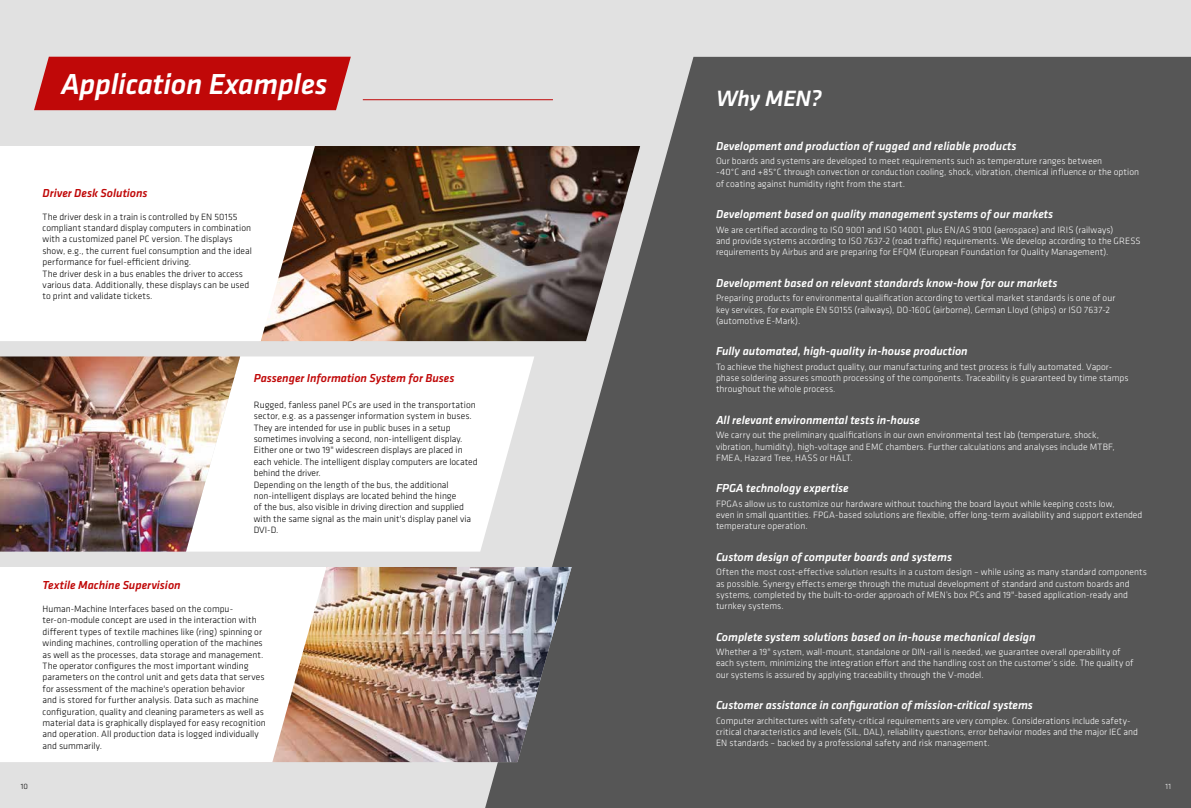
<style>
.page{position:relative;width:1191px;height:808px;background:#e1e1e1}
.page>*{position:absolute;margin:0;border:0;box-sizing:border-box;transform-origin:0 0}
.t1{font:italic 500 30px "Klavika Basic";letter-spacing:-.01em;color:#fff}
.t2{font:italic 500 23px "Klavika Basic";letter-spacing:-.01em;color:#fff}
.t3{font:italic 500 12px "Klavika Basic";color:#fff}
.t4{font:italic 500 12px "Klavika Basic";color:#c00808}
.t5{font:300 9.5px/11.4px "Klavika Basic";letter-spacing:.005em;color:#fff}
.t6{font:300 9.5px/11.4px "Klavika Basic";color:#000}
.t7{font:300 8px "Klavika Basic";color:#000}
.t8{font:300 8px "Klavika Basic";color:#fff}
</style>
<div class="page">
<div style="left:485px;top:57px;width:706px;height:751px;background:#565656"></div>
<svg style="left:240px;top:356px;width:294px;height:196px;background:#fcfcfc"></svg>
<img style="left:0;top:356px;width:240px;height:196px">
<hr style="left:363px;top:99px;width:190px;height:1px;background:#c00808">
<div style="left:34px;top:57px;width:317px;height:53px;background:#c00808"></div>
<img style="left:315px;top:146px;width:325px;height:195px">
<div style="left:0;top:146px;width:315px;height:195px;background:#fff"></div>
<img style="left:326px;top:567px;width:245px;height:195px">
<svg style="left:0;top:567px;width:326px;height:195px;background:#faf6f3"></svg>
<h1 class="t1" style="left:61px;top:64px;width:268px">Application Examples</h1>
<p class="t4" style="left:43px;top:185px;width:106px">Driver Desk Solutions</p>
<p class="t6" style="left:43px;top:211px;width:211px">The driver desk in a train is controlled by EN 50155 compliant standard display computers in combination with a customized panel PC version. The displays show, e.g., the current fuel consumption and the ideal performance for fuel-efficient driving.<br>The driver desk in a bus enables the driver to access various data. Additionally, these displays can be used to print and validate tickets.</p>
<p class="t4" style="left:254px;top:370px;width:202px">Passenger Information System for Buses</p>
<p class="t6" style="left:254px;top:399px;width:225px">Rugged, fanless panel PCs are used in the transportation sector, e.g. as a passenger information system in buses.<br>They are intended for use in public buses in a setup sometimes involving a second, non-intelligent display.<br>Either one or two 19" widescreen displays are placed in each vehicle. The intelligent display computers are located behind the driver.<br>Depending on the length of the bus, the additional non-intelligent displays are located behind the hinge<br>of the bus, also visible in driving direction and supplied with the same signal as the main unit's display panel via DVI-D.</p>
<p class="t4" style="left:43px;top:577px;width:140px">Textile Machine Supervision</p>
<p class="t6" style="left:43px;top:603px;width:225px">Human-Machine Interfaces based on the compu&shy;ter-on-module concept are used in the interaction with different types of textile machines like (ring) spinning or winding machines, controlling operation of the machines as well as the processes, data storage and management.<br>The operator configures the most important winding parameters on the control unit and gets data that serves for assessment of the machine's operation behavior<br>and is stored for further analysis. Data such as machine configuration, quality and cleaning parameters as well as material data is graphically displayed for easy recognition and operation. All production data is logged individually and summarily.</p>
<h2 class="t2" style="left:716px;top:83px;width:107px">Why MEN?</h2>
<p class="t3" style="left:716px;top:138px;width:302px">Development and production of rugged and reliable products</p>
<p class="t5" style="left:716px;top:155px;width:425px">Our boards and systems are developed to meet requirements such as temperature ranges between<br>−40°C and +85°C through convection or conduction cooling, shock, vibration, chemical influence or the option of coating against humidity right from the start.</p>
<p class="t3" style="left:716px;top:206px;width:339px">Development based on quality management systems of our markets</p>
<p class="t5" style="left:716px;top:224px;width:426px">We are certified according to ISO 9001 and ISO 14001, plus EN/AS 9100 (aerospace) and IRIS (railways)<br>and provide systems according to ISO 7637-2 (road traffic) requirements. We develop according to the GRESS requirements by Airbus and are preparing for EFQM (European Foundation for Quality Management).</p>
<p class="t3" style="left:716px;top:275px;width:343px">Development based on relevant standards know-how for our markets</p>
<p class="t5" style="left:716px;top:292px;width:401px">Preparing products for environmental qualification according to vertical market standards is one of our key services, for example EN 50155 (railways), DO-160G (airborne), German Lloyd (ships) or ISO 7637-2 (automotive E-Mark).</p>
<p class="t3" style="left:716px;top:343px;width:253px">Fully automated, high-quality in-house production</p>
<p class="t5" style="left:716px;top:361px;width:414px">To achieve the highest product quality, our manufacturing and test process is fully automated. Vapor&shy;phase soldering assures smooth processing of the components. Traceability is guaranteed by time stamps throughout the whole process.</p>
<p class="t3" style="left:716px;top:412px;width:206px">All relevant environmental tests in-house</p>
<p class="t5" style="left:716px;top:429px;width:400px">We carry out the preliminary qualifications in our own environmental test lab (temperature, shock, vibration, humidity), high-voltage and EMC chambers. Further calculations and analyses include MTBF,<br>FMEA, Hazard Tree, HASS or HALT.</p>
<p class="t3" style="left:716px;top:480px;width:134px">FPGA technology expertise</p>
<p class="t5" style="left:716px;top:498px;width:428px">FPGAs allow us to customize our hardware without touching the board layout while keeping costs low,<br>even in small quantities. FPGA-based solutions are flexible, offer long-term availability and support extended temperature operation.</p>
<p class="t3" style="left:716px;top:549px;width:237px">Custom design of computer boards and systems</p>
<p class="t5" style="left:716px;top:566px;width:432px">Often the most cost-effective solution results in a custom design – while using as many standard components as possible. Synergy effects emerge through the mutual development of standard and custom boards and systems, completed by the built-to-order approach of MEN’s box PCs and 19"-based application-ready and turnkey systems.</p>
<p class="t3" style="left:716px;top:629px;width:321px">Complete system solutions based on in-house mechanical design</p>
<p class="t5" style="left:716px;top:646px;width:419px">Whether a 19" system, wall-mount, standalone or DIN-rail is needed, we guarantee overall operability of each system, minimizing the integration effort and the handling cost on the customer’s side. The quality of our systems is assured by applying traceability through the V-model.</p>
<p class="t3" style="left:716px;top:697px;width:318px">Customer assistance in configuration of mission-critical systems</p>
<p class="t5" style="left:716px;top:715px;width:423px">Computer architectures with safety-critical requirements are very complex. Considerations include safety&shy;critical characteristics and levels (SIL, DAL), reliability questions, error behavior modes and the major IEC and<br>EN standards – backed by a professional safety and risk management.</p>
<p class="t7" style="left:21px;top:781px;width:9px">10</p>
<p class="t8" style="left:1165px;top:781px;width:7px">11</p>
</div>
